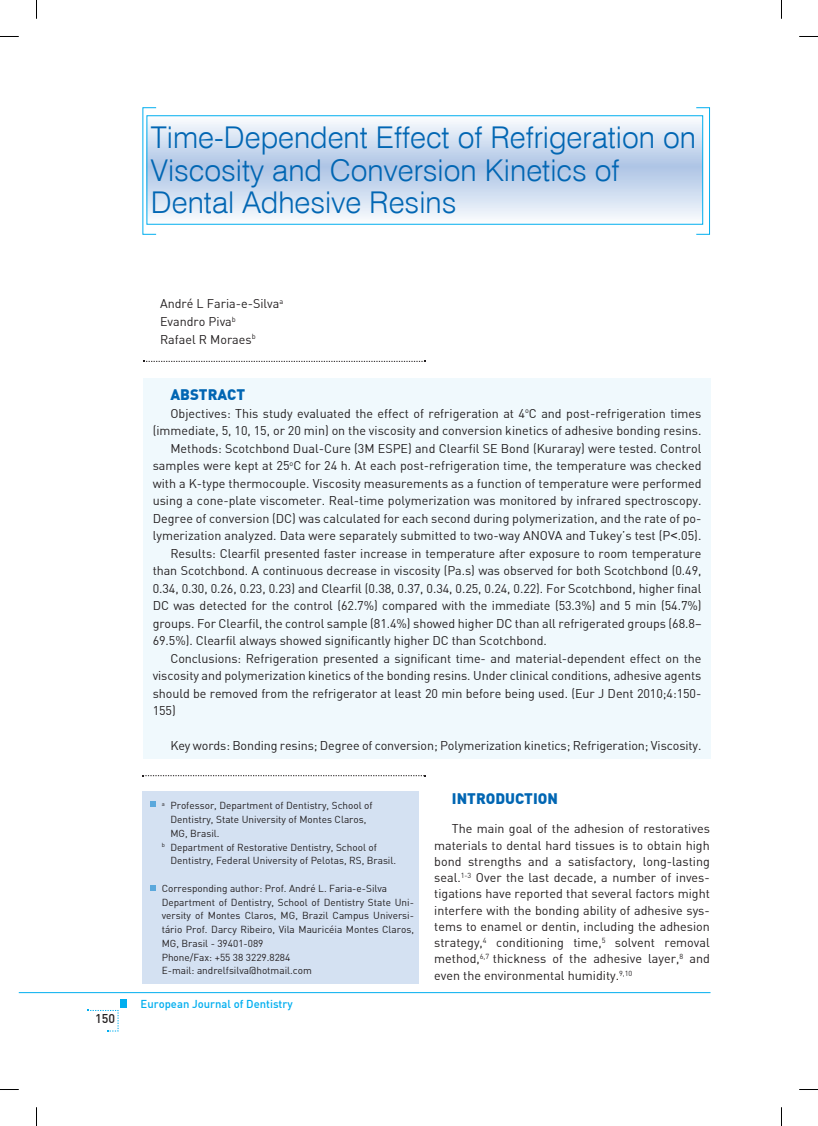
<style>
.page{position:relative;width:818px;height:1126px;background:#fff}
.page>*{position:absolute;margin:0;border:0;box-sizing:border-box;transform-origin:0 0}
.t1{font:300 30px/32.5px "Swiss 721 BT";color:#0166b3}
.t2{font:15px "Din B Black";color:#0166b3}
.t3{font:12.5px/16.2px "Din B Regular";letter-spacing:-.005em;color:#231f20}
.t4{font:12.5px "Din B Medium";color:#231f20}
.t5{font:11.25px "Din B Medium";color:#00aeef}
.t6{font:10px/13.8px "Din B Regular";color:#231f20}
.s1{font-family:"Arial"}
</style>
<div class="page">
<hr style="left:19px;top:992px;width:691px;height:1px;background:#00aeef">
<div style="left:120px;top:999px;width:7px;height:8px;background:#00aeef"></div>
<svg style="left:88px;top:1009px;width:31px;height:22px"></svg>
<div style="left:143px;top:378px;width:567px;height:380px;background:#f0f9fd"></div>
<svg style="left:143px;top:361px;width:282px;height:1px"></svg>
<svg style="left:148px;top:122px;width:552px;height:96px;background:#cfddf0"></svg>
<svg style="left:142px;top:775px;width:283px;height:1px"></svg>
<div style="left:142px;top:790px;width:276px;height:193px;background:#d4e1f2"></div>
<svg style="left:150px;top:801px;width:5px;height:6px"></svg>
<svg style="left:150px;top:885px;width:5px;height:5px"></svg>
<svg style="left:0;top:36px;width:19px;height:1px"></svg>
<svg style="left:799px;top:36px;width:18px;height:1px"></svg>
<svg style="left:0;top:1089px;width:19px;height:1px"></svg>
<svg style="left:799px;top:1089px;width:18px;height:1px"></svg>
<svg style="left:36px;top:0;width:1px;height:19px"></svg>
<svg style="left:36px;top:1107px;width:1px;height:18px"></svg>
<h1 class="t1" style="left:151px;top:121px;width:546px">Time-Dependent Effect of Refrigeration on<br>Viscosity and Conversion Kinetics of<br>Dental Adhesive Resins</h1>
<p class="t4" style="left:95px;top:1010px;width:21px">150</p>
<p class="t3" style="left:160px;top:295px;width:125px;line-height:17.5px">André L Faria-e-Silva<sup>a<br></sup>Evandro Piva<sup>b<br></sup>Rafael R Moraes<sup>b</sup></p>
<p class="t2" style="left:170px;top:384px;width:76px">ABSTRACT</p>
<p class="t3" style="left:170px;top:404px;width:532px">Objectives: This study evaluated the effect of refrigeration at 4<sup>o</sup>C and post-refrigeration times</p>
<p class="t3" style="left:153px;top:422px;width:550px">(immediate, 5, 10, 15, or 20 min) on the viscosity and conversion kinetics of adhesive bonding resins.</p>
<p class="t3" style="left:170px;top:439px;width:532px">Methods: Scotchbond Dual-Cure (3M ESPE) and Clearfil SE Bond (Kuraray) were tested. Control</p>
<p class="t3" style="left:153px;top:457px;width:550px">samples were kept at 25<sup>o</sup>C for 24 h. At each post-refrigeration time, the temperature was checked</p>
<p class="t3" style="left:153px;top:474px;width:550px">with a K-type thermocouple. Viscosity measurements as a function of temperature were performed</p>
<p class="t3" style="left:153px;top:492px;width:550px">using a cone-plate viscometer. Real-time polymerization was monitored by infrared spectroscopy.</p>
<p class="t3" style="left:153px;top:509px;width:550px">Degree of conversion (DC) was calculated for each second during polymerization, and the rate of po-</p>
<p class="t3" style="left:153px;top:527px;width:550px">lymerization analyzed. Data were separately submitted to two-way ANOVA and Tukey’s test (P<span class="s1">&lt;</span>.05).</p>
<p class="t3" style="left:170px;top:544px;width:532px">Results: Clearfil presented faster increase in temperature after exposure to room temperature</p>
<p class="t3" style="left:153px;top:562px;width:550px">than Scotchbond. A continuous decrease in viscosity (Pa.s) was observed for both Scotchbond (0.49,</p>
<p class="t3" style="left:153px;top:579px;width:550px">0.34, 0.30, 0.26, 0.23, 0.23) and Clearfil (0.38, 0.37, 0.34, 0.25, 0.24, 0.22). For Scotchbond, higher final</p>
<p class="t3" style="left:153px;top:597px;width:550px">DC was detected for the control (62.7%) compared with the immediate (53.3%) and 5 min (54.7%)</p>
<p class="t3" style="left:153px;top:614px;width:550px">groups. For Clearfil, the control sample (81.4%) showed higher DC than all refrigerated groups (68.8–</p>
<p class="t3" style="left:153px;top:632px;width:395px">69.5%). Clearfil always showed significantly higher DC than Scotchbond.</p>
<p class="t3" style="left:170px;top:649px;width:532px">Conclusions: Refrigeration presented a significant time- and material-dependent effect on the</p>
<p class="t3" style="left:153px;top:667px;width:550px">viscosity and polymerization kinetics of the bonding resins. Under clinical conditions, adhesive agents</p>
<p class="t3" style="left:153px;top:684px;width:550px">should be removed from the refrigerator at least 20 min before being used. (Eur J Dent 2010;4:150-</p>
<p class="t3" style="left:153px;top:702px;width:25px">155)</p>
<p class="t3" style="left:170px;top:737px;width:532px">Key words: Bonding resins; Degree of conversion; Polymerization kinetics; Refrigeration; Viscosity.</p>
<p class="t6" style="left:162px;top:798px;width:212px"><sup>a</sup> Professor, Department of Dentistry, School of</p>
<p class="t6" style="left:170px;top:812px;width:197px">Dentistry, State University of Montes Claros,</p>
<p class="t6" style="left:170px;top:826px;width:51px">MG, Brasil.</p>
<p class="t6" style="left:162px;top:839px;width:216px"><sup>b</sup> Department of Restorative Dentistry, School of</p>
<p class="t6" style="left:170px;top:853px;width:227px">Dentistry, Federal University of Pelotas, RS, Brasil.</p>
<p class="t6" style="left:162px;top:881px;width:254px">Corresponding author: Prof. André L. Faria-e-Silva Department of Dentistry, School of Dentistry State Uni&shy;versity of Montes Claros, MG, Brazil Campus Universi&shy;tário Prof. Darcy Ribeiro, Vila Mauricéia Montes Claros, MG, Brasil - 39401-089<br>Phone/Fax: +55 38 3229.8284<br>E-mail: andrelfsilva@hotmail.com</p>
<p class="t5" style="left:140px;top:996px;width:153px">European Journal of Dentistry</p>
<p class="t2" style="left:451px;top:788px;width:107px">INTRODUCTION</p>
<p class="t3" style="left:434px;top:820px;width:277px;text-align:justify;text-indent:18px">The main goal of the adhesion of restoratives materials to dental hard tissues is to obtain high bond strengths and a satisfactory, long-lasting seal.<sup>1-3</sup> Over the last decade, a number of inves&shy;tigations have reported that several factors might interfere with the bonding ability of adhesive sys&shy;tems to enamel or dentin, including the adhesion strategy,<sup>4</sup> conditioning time,<sup>5</sup> solvent removal method,<sup>6,7</sup> thickness of the adhesive layer,<sup>8</sup> and even the environmental humidity.<sup>9,10</sup></p>
</div>
